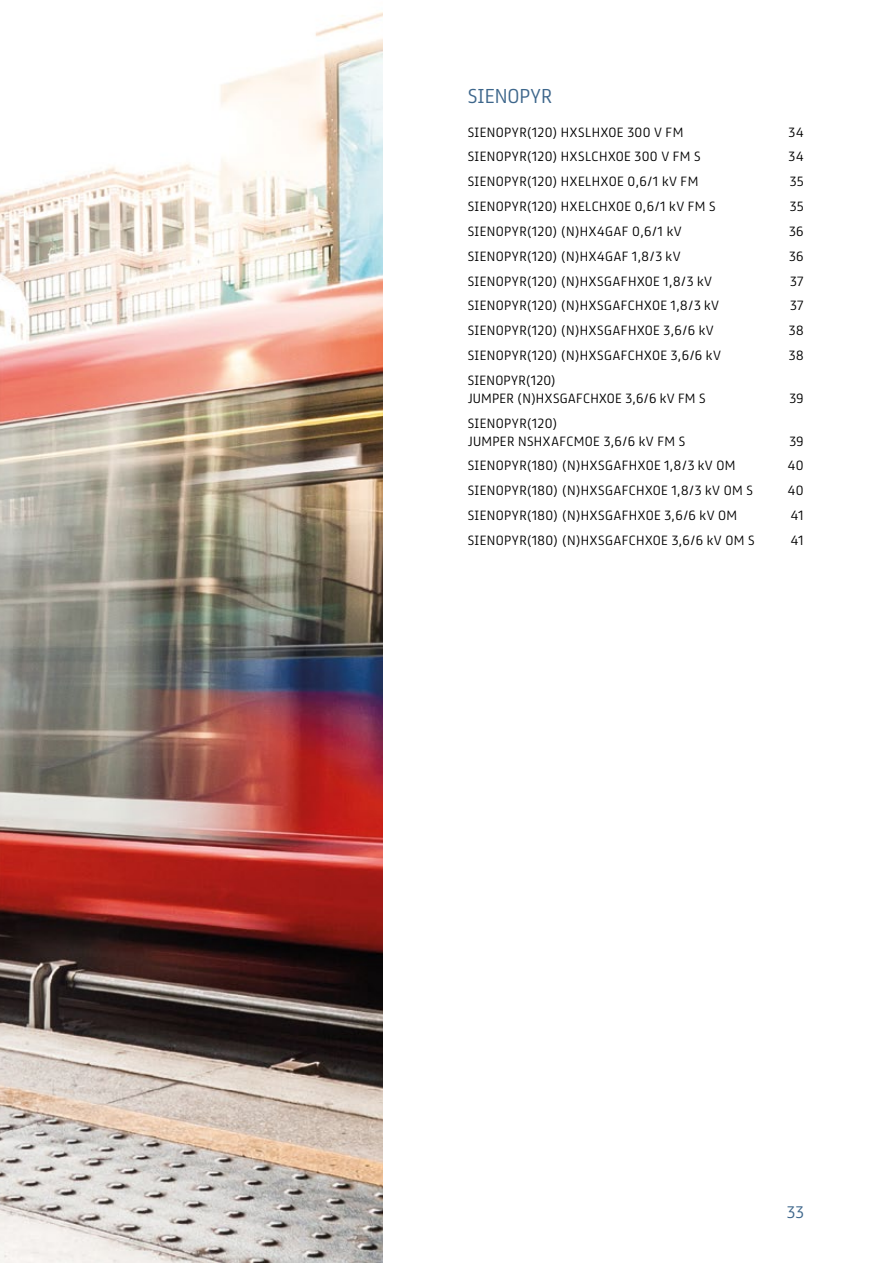
<style>
.page{position:relative;width:893px;height:1263px;background:#fff}
.page>*{position:absolute;margin:0;border:0;box-sizing:border-box;transform-origin:0 0}
.t1{font:300 18px "FS Truman";color:#3d668b}
.t2{font:300 15px "FS Truman";color:#3d668b}
.t3{font:300 12px/18px "FS Truman";letter-spacing:.035em;color:#000}
</style>
<div class="page">
<img style="left:0;top:12px;width:383px;height:1251px">
<h1 class="t1" style="left:468px;top:81px;width:86px">SIENOPYR</h1>
<p class="t3" style="left:468px;top:122px;width:217px">SIENOPYR(120) HXSLHXOE 300 V FM</p>
<p class="t3" style="left:788px;top:122px;width:17px">34</p>
<p class="t3" style="left:468px;top:147px;width:234px">SIENOPYR(120) HXSLCHXOE 300 V FM S</p>
<p class="t3" style="left:788px;top:147px;width:17px">34</p>
<p class="t3" style="left:468px;top:172px;width:232px">SIENOPYR(120) HXELHXOE 0,6/1 kV FM</p>
<p class="t3" style="left:790px;top:172px;width:15px">35</p>
<p class="t3" style="left:468px;top:196px;width:249px">SIENOPYR(120) HXELCHXOE 0,6/1 kV FM S</p>
<p class="t3" style="left:790px;top:196px;width:15px">35</p>
<p class="t3" style="left:468px;top:221px;width:215px">SIENOPYR(120) (N)HX4GAF 0,6/1 kV</p>
<p class="t3" style="left:789px;top:221px;width:16px">36</p>
<p class="t3" style="left:468px;top:246px;width:214px">SIENOPYR(120) (N)HX4GAF 1,8/3 kV</p>
<p class="t3" style="left:789px;top:246px;width:16px">36</p>
<p class="t3" style="left:468px;top:271px;width:246px">SIENOPYR(120) (N)HXSGAFHXOE 1,8/3 kV</p>
<p class="t3" style="left:790px;top:271px;width:15px">37</p>
<p class="t3" style="left:468px;top:296px;width:253px">SIENOPYR(120) (N)HXSGAFCHXOE 1,8/3 kV</p>
<p class="t3" style="left:790px;top:296px;width:15px">37</p>
<p class="t3" style="left:468px;top:320px;width:247px">SIENOPYR(120) (N)HXSGAFHXOE 3,6/6 kV</p>
<p class="t3" style="left:789px;top:320px;width:16px">38</p>
<p class="t3" style="left:468px;top:345px;width:255px">SIENOPYR(120) (N)HXSGAFCHXOE 3,6/6 kV</p>
<p class="t3" style="left:789px;top:345px;width:16px">38</p>
<p class="t3" style="left:468px;top:370px;width:239px">SIENOPYR(120)<br>JUMPER (N)HXSGAFCHXOE 3,6/6 kV FM S</p>
<p class="t3" style="left:789px;top:388px;width:16px">39</p>
<p class="t3" style="left:468px;top:413px;width:219px">SIENOPYR(120)<br>JUMPER NSHXAFCMOE 3,6/6 kV FM S</p>
<p class="t3" style="left:789px;top:431px;width:16px">39</p>
<p class="t3" style="left:468px;top:456px;width:269px">SIENOPYR(180) (N)HXSGAFHXOE 1,8/3 kV OM</p>
<p class="t3" style="left:787px;top:456px;width:18px">40</p>
<p class="t3" style="left:468px;top:480px;width:286px">SIENOPYR(180) (N)HXSGAFCHXOE 1,8/3 kV OM S</p>
<p class="t3" style="left:787px;top:480px;width:18px">40</p>
<p class="t3" style="left:468px;top:505px;width:271px">SIENOPYR(180) (N)HXSGAFHXOE 3,6/6 kV OM</p>
<p class="t3" style="left:790px;top:505px;width:15px">41</p>
<p class="t3" style="left:468px;top:530px;width:288px">SIENOPYR(180) (N)HXSGAFCHXOE 3,6/6 kV OM S</p>
<p class="t3" style="left:790px;top:530px;width:15px">41</p>
<p class="t2" style="left:787px;top:1199px;width:18px">33</p>
</div>
